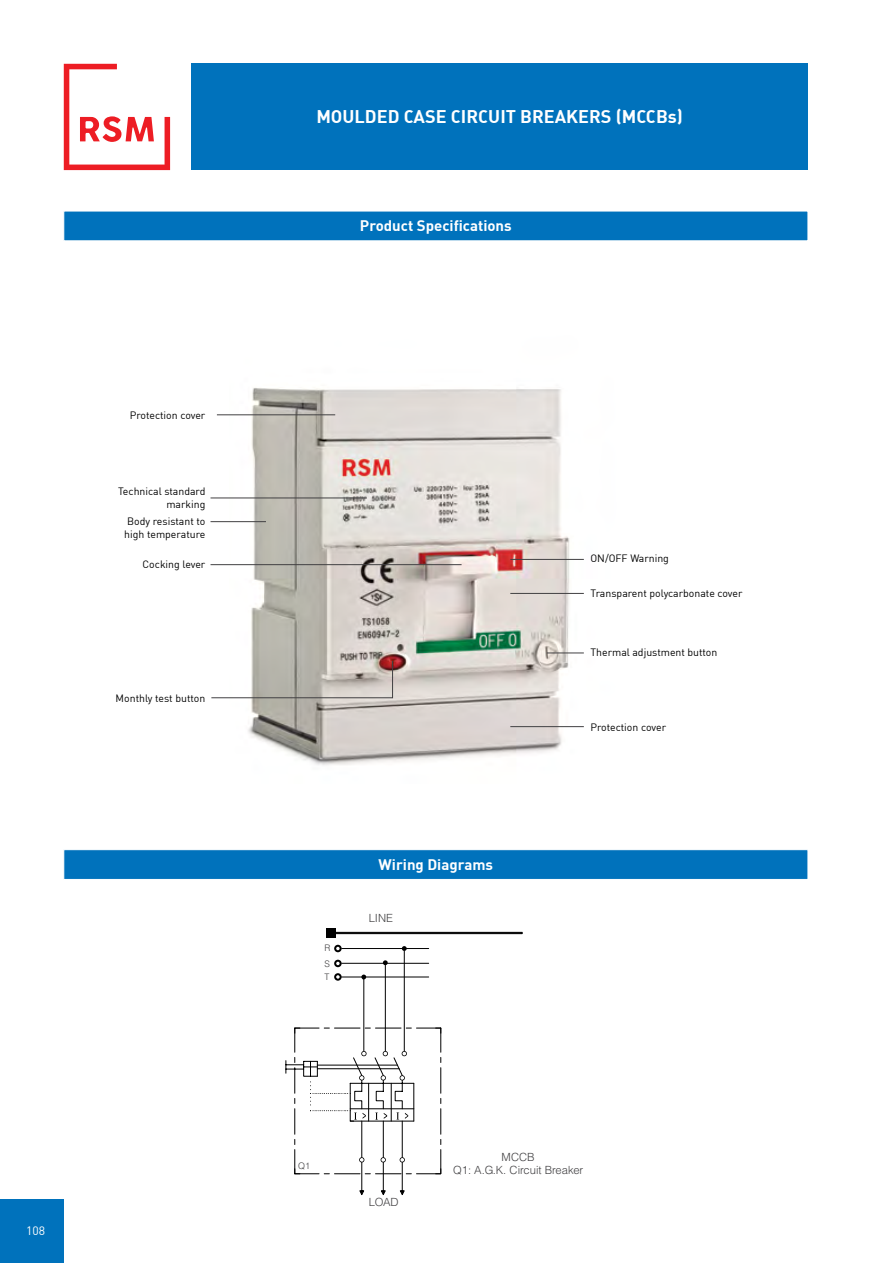
<style>
.page{position:relative;width:893px;height:1263px;background:#fff}
.page>*{position:absolute;margin:0;border:0;box-sizing:border-box;transform-origin:0 0}
.t1{font:700 18px "Adi Haus";color:#fff}
.t2{font:700 15px "Adi Haus";color:#fff}
.t3{font:12px "Adi Haus";color:#fff}
.t4{font:11.25px/13.5px "Helvetica Light Normal Tr";color:#414042;text-align:center}
.t5{font:10.5px/13.5px "Adi Haus";color:#000}
.t6{font:9px/15.3px "Helvetica Light Normal Tr";color:#414042}
</style>
<div class="page">
<div style="left:0;top:1199px;width:64px;height:64px;background:#0072bc"></div>
<svg style="left:64px;top:64px;width:106px;height:106px"></svg>
<div style="left:191px;top:64px;width:617px;height:106px;background:#0072bc"></div>
<img style="left:230px;top:387px;width:354px;height:379px">
<hr style="left:211px;top:521px;width:55px;height:1px;background:#414042">
<hr style="left:217px;top:414px;width:118px;height:1px;background:#414042">
<hr style="left:211px;top:498px;width:156px;height:1px;background:#414042">
<hr style="left:510px;top:559px;width:74px;height:1px;background:#414042">
<hr style="left:510px;top:593px;width:74px;height:1px;background:#414042">
<hr style="left:510px;top:726px;width:74px;height:1px;background:#414042">
<hr style="left:547px;top:653px;width:37px;height:1px;background:#414042">
<hr style="left:211px;top:564px;width:251px;height:1px;background:#414042">
<svg style="left:211px;top:660px;width:182px;height:38px"></svg>
<svg style="left:336px;top:932px;width:186px;height:242px"></svg>
<div style="left:326px;top:928px;width:10px;height:10px;background:#000"></div>
<svg style="left:285px;top:945px;width:156px;height:250px"></svg>
<div style="left:63px;top:849px;width:745px;height:31px;background:#0072bc;border:1px solid #fff"></div>
<div style="left:63px;top:211px;width:745px;height:30px;background:#0072bc"></div>
<p class="t5" style="left:130px;top:408px;width:77px">Protection cover</p>
<p class="t5" style="left:118px;top:484px;width:89px;text-align:right">Technical standard marking</p>
<p class="t5" style="left:124px;top:514px;width:83px">Body resistant to high temperature</p>
<p class="t5" style="left:143px;top:558px;width:64px">Cocking lever</p>
<p class="t5" style="left:116px;top:691px;width:91px">Monthly test button</p>
<p class="t3" style="left:26px;top:1223px;width:21px">108</p>
<h1 class="t1" style="left:316px;top:105px;width:368px">MOULDED CASE CIRCUIT BREAKERS (MCCBs)</h1>
<h2 class="t2" style="left:360px;top:216px;width:153px">Product Specifications</h2>
<p class="t6" style="left:324px;top:940px;width:8px">R<br>S</p>
<p class="t6" style="left:324px;top:968px;width:7px">T</p>
<h2 class="t2" style="left:379px;top:854px;width:116px">Wiring Diagrams</h2>
<p class="t4" style="left:369px;top:910px;width:26px">LINE</p>
<p class="t5" style="left:590px;top:551px;width:80px">ON/OFF Warning</p>
<p class="t5" style="left:590px;top:586px;width:154px">Transparent polycarbonate cover</p>
<p class="t5" style="left:590px;top:645px;width:128px">Thermal adjustment button</p>
<p class="t5" style="left:590px;top:720px;width:77px">Protection cover</p>
<p class="t6" style="left:298px;top:1158px;width:14px">Q1</p>
<p class="t4" style="left:369px;top:1195px;width:32px">LOAD</p>
<p class="t4" style="left:453px;top:1150px;width:132px">MCCB<br>Q1: A.G.K. Circuit Breaker</p>
</div>
